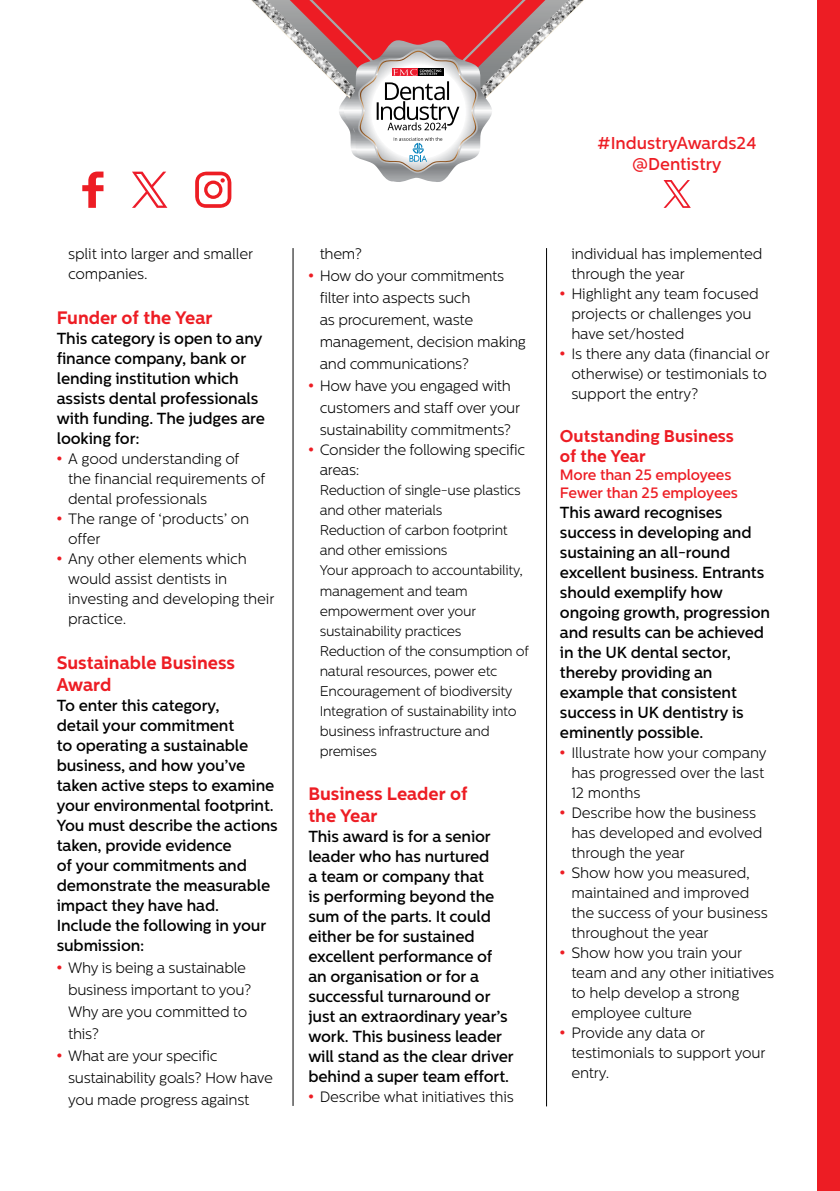
<style>
.page{position:relative;width:840px;height:1191px;background:#fff}
.page>*{position:absolute;margin:0;border:0;box-sizing:border-box;transform-origin:0 0}
.t1{font:700 18px/22px "Centrale Sans";color:#ed1d24}
.t2{font:500 17.2px/20.6px "Centrale Sans";color:#ed1d24;text-align:center}
.t3{font:700 17px/20px "Centrale Sans";color:#ed1d24}
.t4{font:500 16px/20px "Centrale Sans";letter-spacing:-.01em;color:#000}
.t5{font:300 15px/20px "Centrale Sans";letter-spacing:-.01em;color:#000}
.t6{font:500 15px/18px "Centrale Sans";letter-spacing:-.01em;color:#ed1d24}
.t7{font:300 14px/20px "Centrale Sans";letter-spacing:-.02em;color:#000}
.s1{font-weight:700;font-size:16px;color:#ed1d24}
</style>
<div class="page">
<div style="left:816px;top:0;width:23px;height:1191px;background:#ed1d24"></div>
<hr style="left:292px;top:248px;width:1px;height:858px;background:#000">
<hr style="left:546px;top:248px;width:1px;height:858px;background:#000">
<svg style="left:82px;top:172px;width:21px;height:36px"></svg>
<svg style="left:195px;top:172px;width:36px;height:36px"></svg>
<svg style="left:132px;top:172px;width:35px;height:36px"></svg>
<svg style="left:663px;top:180px;width:27px;height:28px"></svg>
<svg style="left:251px;top:0;width:332px;height:182px"></svg>
<p class="t5" style="left:68px;top:244px;width:187px">split into larger and smaller companies.</p>
<p class="t1" style="left:57px;top:306px;width:157px">Funder of the Year</p>
<p class="t4" style="left:57px;top:328px;width:209px">This category is open to any finance company, bank or lending institution which assists dental professionals with funding. The judges are looking for:</p>
<p class="t5" style="left:68px;top:449px;width:199px;text-indent:-11px"><span class="s1">•</span> A good understanding of the financial requirements of dental professionals</p>
<p class="t5" style="left:68px;top:509px;width:183px;text-indent:-11px"><span class="s1">•</span> The range of ‘products’ on offer</p>
<p class="t5" style="left:68px;top:549px;width:208px;text-indent:-11px"><span class="s1">•</span> Any other elements which would assist dentists in investing and developing their practice.</p>
<p class="t1" style="left:57px;top:651px;width:180px">Sustainable Business<br>Award</p>
<p class="t4" style="left:57px;top:695px;width:222px">To enter this category,<br>detail your commitment<br>to operating a sustainable business, and how you’ve taken active steps to examine your environmental footprint.<br>You must describe the actions taken, provide evidence<br>of your commitments and demonstrate the measurable impact they have had.<br>Include the following in your submission:</p>
<p class="t5" style="left:68px;top:956px;width:185px;line-height:22px;text-indent:-11px"><span class="s1">•</span> Why is being a sustainable business important to you?<br>Why are you committed to this?</p>
<p class="t5" style="left:68px;top:1044px;width:206px;line-height:22px;text-indent:-11px"><span class="s1">•</span> What are your specific sustainability goals? How have you made progress against</p>
<p class="t5" style="left:319px;top:244px;width:44px">them?</p>
<p class="t5" style="left:319px;top:265px;width:207px;line-height:22px;text-indent:-11px"><span class="s1">•</span> How do your commitments filter into aspects such<br>as procurement, waste management, decision making and communications?</p>
<p class="t5" style="left:319px;top:375px;width:202px;line-height:22px;text-indent:-11px"><span class="s1">•</span> How have you engaged with customers and staff over your sustainability commitments?</p>
<p class="t5" style="left:319px;top:440px;width:207px;text-indent:-11px"><span class="s1">•</span> Consider the following specific areas:</p>
<p class="t7" style="left:319px;top:480px;width:211px">Reduction of single-use plastics and other materials<br>Reduction of carbon footprint and other emissions<br>Your approach to accountability, management and team empowerment over your sustainability practices<br>Reduction of the consumption of natural resources, power etc<br>Encouragement of biodiversity<br>Integration of sustainability into business infrastructure and premises</p>
<p class="t1" style="left:308px;top:782px;width:160px">Business Leader of the Year</p>
<p class="t4" style="left:308px;top:826px;width:207px">This award is for a senior leader who has nurtured<br>a team or company that<br>is performing beyond the sum of the parts. It could either be for sustained excellent performance of an organisation or for a successful turnaround or just an extraordinary year’s work. This business leader will stand as the clear driver behind a super team effort.</p>
<p class="t5" style="left:308px;top:1087px;width:207px"><span class="s1">•</span> Describe what initiatives this</p>
<p class="t2" style="left:596px;top:132px;width:161px">#IndustryAwards24 @Dentistry</p>
<p class="t5" style="left:571px;top:244px;width:192px">individual has implemented through the year</p>
<p class="t5" style="left:571px;top:284px;width:189px;text-indent:-11px"><span class="s1">•</span> Highlight any team focused projects or challenges you have set/hosted</p>
<p class="t5" style="left:571px;top:344px;width:200px;text-indent:-11px"><span class="s1">•</span> Is there any data (financial or otherwise) or testimonials to support the entry?</p>
<p class="t3" style="left:559px;top:426px;width:175px">Outstanding Business of the Year</p>
<p class="t6" style="left:559px;top:466px;width:179px">More than 25 employees<br>Fewer than 25 employees</p>
<p class="t4" style="left:559px;top:502px;width:211px">This award recognises success in developing and sustaining an all-round excellent business. Entrants should exemplify how ongoing growth, progression and results can be achieved in the UK dental sector, thereby providing an example that consistent success in UK dentistry is eminently possible.</p>
<p class="t5" style="left:571px;top:743px;width:197px;text-indent:-11px"><span class="s1">•</span> Illustrate how your company has progressed over the last<br>12 months</p>
<p class="t5" style="left:571px;top:803px;width:192px;text-indent:-11px"><span class="s1">•</span> Describe how the business has developed and evolved through the year</p>
<p class="t5" style="left:571px;top:863px;width:198px;text-indent:-11px"><span class="s1">•</span> Show how you measured, maintained and improved the success of your business throughout the year</p>
<p class="t5" style="left:571px;top:943px;width:204px;text-indent:-11px"><span class="s1">•</span> Show how you train your team and any other initiatives to help develop a strong employee culture</p>
<p class="t5" style="left:571px;top:1023px;width:196px;text-indent:-11px"><span class="s1">•</span> Provide any data or testimonials to support your entry.</p>
</div>
